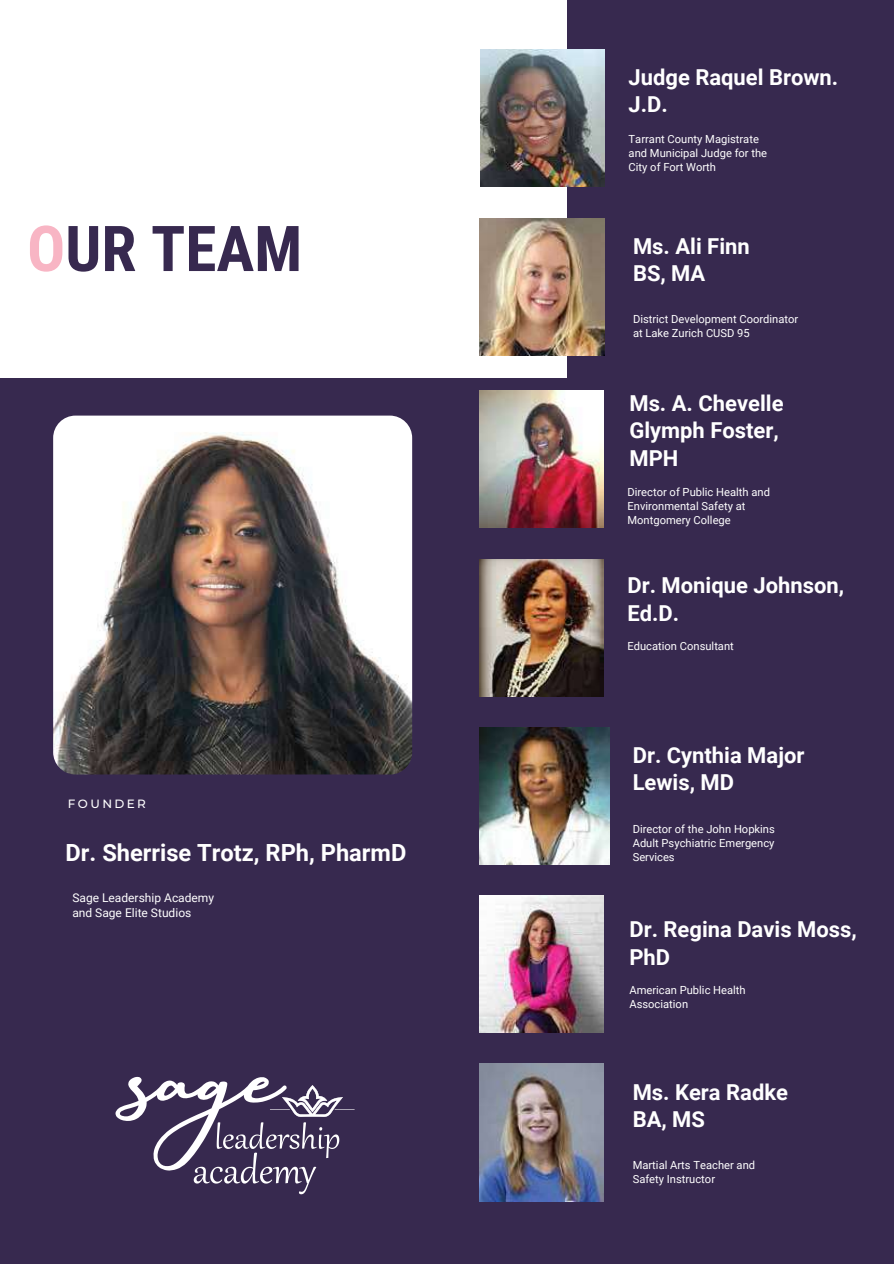
<style>
.page{position:relative;width:894px;height:1264px;background:#fff}
.page>*{position:absolute;margin:0;border:0;box-sizing:border-box;transform-origin:0 0}
.t1{font:700 63.3px "Roboto Condensed";color:#37294f}
.t2{font:700 23.55px "Roboto";color:#fff}
.t3{font:700 21.9px/27.2px "Roboto";color:#fff}
.t4{font:12px/15px "Roboto";color:#fff}
.t5{font:500 12px "Montserrat";letter-spacing:.2em;color:#fff}
.t6{font:11.1px/14px "Roboto";color:#fff}
.s1{color:#f8b5c4}
</style>
<div class="page">
<div style="left:0;top:0;width:893px;height:1263px;background:#37294f"></div>
<div style="left:0;top:0;width:566px;height:377px;background:#fff"></div>
<img style="left:53px;top:415px;width:359px;height:359px">
<img style="left:479px;top:391px;width:124px;height:137px">
<img style="left:479px;top:895px;width:124px;height:137px">
<img style="left:479px;top:559px;width:124px;height:137px">
<img style="left:480px;top:50px;width:124px;height:137px">
<img style="left:479px;top:727px;width:130px;height:137px">
<img style="left:479px;top:1063px;width:124px;height:137px">
<img style="left:479px;top:218px;width:125px;height:137px">
<svg style="left:115px;top:1076px;width:239px;height:118px"></svg>
<h1 class="t1" style="left:27px;top:204px;width:276px"><span class="s1">O</span>UR TEAM</h1>
<p class="t5" style="left:68px;top:795px;width:80px">FOUNDER</p>
<h2 class="t2" style="left:66px;top:836px;width:342px">Dr. Sherrise Trotz, RPh, PharmD</h2>
<p class="t4" style="left:72px;top:890px;width:143px">Sage Leadership Academy and Sage Elite Studios</p>
<h3 class="t3" style="left:628px;top:63px;width:211px">Judge Raquel Brown.<br>J.D.</h3>
<p class="t6" style="left:628px;top:132px;width:140px">Tarrant County Magistrate and Municipal Judge for the<br>City of Fort Worth</p>
<h3 class="t3" style="left:632px;top:232px;width:118px">Ms. Ali Finn<br>BS, MA</h3>
<p class="t6" style="left:632px;top:312px;width:167px;line-height:13.4px">District Development Coordinator at Lake Zurich CUSD 95</p>
<h3 class="t3" style="left:629px;top:389px;width:155px">Ms. A. Chevelle<br>Glymph Foster,<br>MPH</h3>
<p class="t6" style="left:627px;top:485px;width:144px">Director of Public Health and<br>Environmental Safety at<br>Montgomery College</p>
<h3 class="t3" style="left:627px;top:571px;width:218px">Dr. Monique Johnson,<br>Ed.D.</h3>
<p class="t6" style="left:627px;top:638px;width:108px">Education Consultant</p>
<h3 class="t3" style="left:632px;top:741px;width:173px">Dr. Cynthia Major<br>Lewis, MD</h3>
<p class="t6" style="left:632px;top:821px;width:144px;text-align:justify">Director of the John Hopkins Adult Psychiatric Emergency Services</p>
<h3 class="t3" style="left:629px;top:915px;width:229px">Dr. Regina Davis Moss,<br>PhD</h3>
<p class="t6" style="left:629px;top:982px;width:118px">American Public Health<br>Association</p>
<h3 class="t3" style="left:632px;top:1077px;width:157px">Ms. Kera Radke<br>BA, MS</h3>
<p class="t6" style="left:632px;top:1158px;width:124px;line-height:13.4px">Martial Arts Teacher and<br>Safety Instructor</p>
</div>
